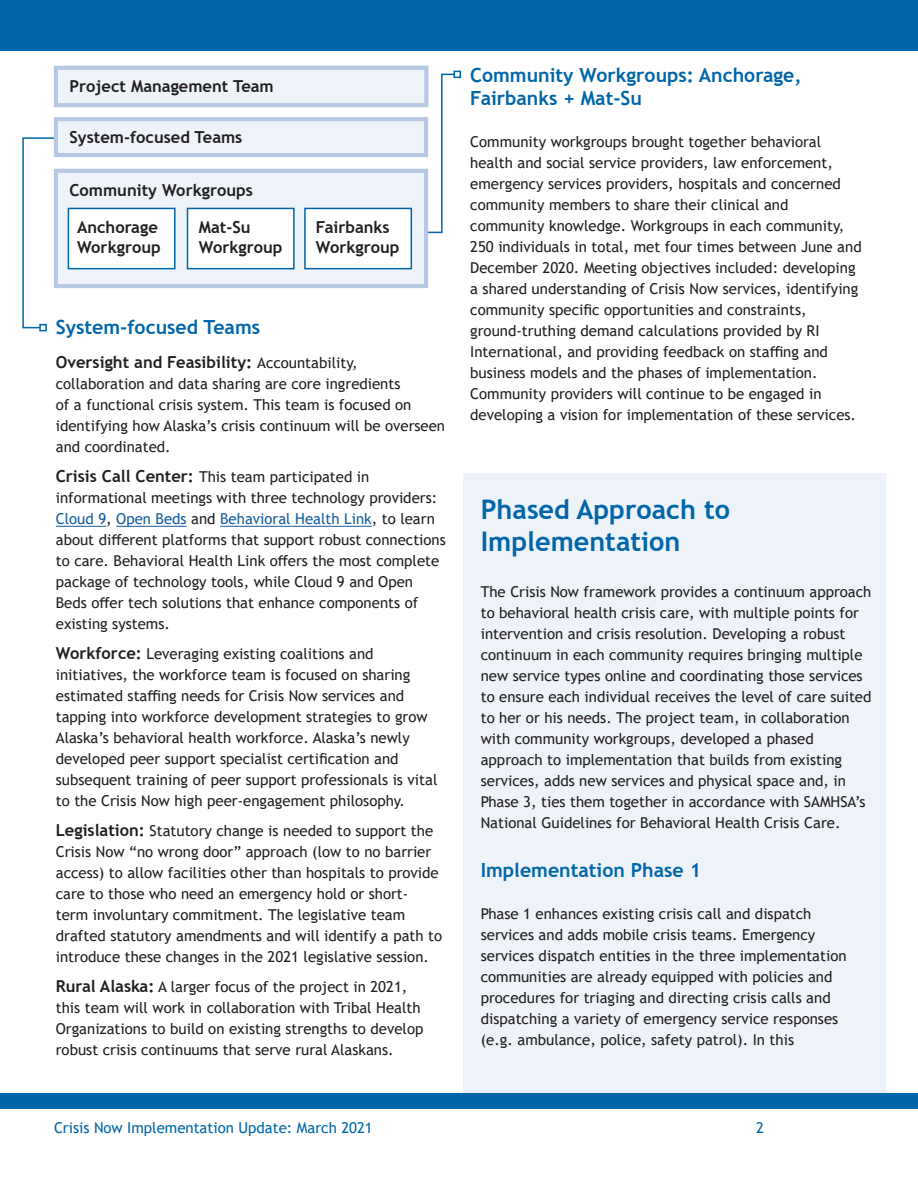
<style>
.page{position:relative;width:918px;height:1188px;background:#fff}
.page>*{position:absolute;margin:0;border:0;box-sizing:border-box;transform-origin:0 0}
.t1{font:700 27px/32.4px "Trebuchet MS";color:#0066a9}
.t2{font:700 19.5px/23.4px "Trebuchet MS";color:#0066a9}
.t3{font:700 16.5px/19.8px "Trebuchet MS";color:#231f20}
.t4{font:15px/21px "Trebuchet MS";color:#231f20}
.t5{font:15px "Trebuchet MS";color:#0066a9}
.s1{font-weight:400;font-size:15px}
.s2{font-weight:700;font-size:16.5px}
.s3{color:#175d9e}
</style>
<div class="page">
<div style="left:463px;top:474px;width:422px;height:624px;background:#eef2f9"></div>
<div style="left:0;top:0;width:918px;height:50px;background:#0066a9"></div>
<hr style="left:56px;top:526px;width:50px;height:1px;background:#175d9e">
<hr style="left:116px;top:526px;width:71px;height:1px;background:#175d9e">
<hr style="left:220px;top:526px;width:152px;height:1px;background:#175d9e">
<div style="left:0;top:1094px;width:918px;height:15px;background:#0066a9"></div>
<svg style="left:22px;top:137px;width:47px;height:192px"></svg>
<div style="left:39px;top:324px;width:8px;height:7px;border:2px solid #0066a9"></div>
<svg style="left:418px;top:73px;width:38px;height:161px"></svg>
<div style="left:454px;top:71px;width:7px;height:7px;border:2px solid #0066a9"></div>
<div style="left:54px;top:117px;width:374px;height:40px;background:#eef2f9;border:4px solid #b6c8e3"></div>
<div style="left:54px;top:169px;width:374px;height:119px;background:#eef2f9;border:4px solid #b6c8e3"></div>
<div style="left:68px;top:208px;width:108px;height:61px;background:#fff;border:2px solid #0066a9"></div>
<div style="left:187px;top:208px;width:108px;height:61px;background:#fff;border:2px solid #0066a9"></div>
<div style="left:304px;top:208px;width:108px;height:61px;background:#fff;border:2px solid #0066a9"></div>
<div style="left:54px;top:66px;width:374px;height:41px;background:#eef2f9;border:4px solid #b6c8e3"></div>
<p class="t3" style="left:70px;top:76px;width:206px">Project Management Team</p>
<p class="t3" style="left:70px;top:128px;width:174px">System-focused Teams</p>
<p class="t3" style="left:70px;top:180px;width:185px">Community Workgroups</p>
<p class="t3" style="left:77px;top:217px;width:85px">Anchorage<br>Workgroup</p>
<p class="t3" style="left:199px;top:217px;width:85px">Mat-Su<br>Workgroup</p>
<p class="t3" style="left:316px;top:217px;width:85px">Fairbanks<br>Workgroup</p>
<p class="t2" style="left:56px;top:315px;width:206px">System-focused Teams</p>
<p class="t3" style="left:56px;top:353px;width:303px">Oversight and Feasibility: <span class="s1">Accountability,</span></p>
<p class="t4" style="left:56px;top:373px;width:391px">collaboration and data sharing are core ingredients<br>of a functional crisis system. This team is focused on identifying how Alaska’s crisis continuum will be overseen and coordinated.</p>
<p class="t4" style="left:56px;top:466px;width:392px"><span class="s2">Crisis Call Center:</span> This team participated in informational meetings with three technology providers:<br><span class="s3">Cloud 9</span>, <span class="s3">Open Beds</span> and <span class="s3">Behavioral Health Link</span>, to learn about different platforms that support robust connections to care. Behavioral Health Link offers the most complete package of technology tools, while Cloud 9 and Open Beds offer tech solutions that enhance components of existing systems.</p>
<p class="t4" style="left:56px;top:643px;width:383px"><span class="s2">Workforce:</span> Leveraging existing coalitions and initiatives, the workforce team is focused on sharing estimated staffing needs for Crisis Now services and tapping into workforce development strategies to grow Alaska’s behavioral health workforce. Alaska’s newly developed peer support specialist certification and subsequent training of peer support professionals is vital to the Crisis Now high peer-engagement philosophy.</p>
<p class="t4" style="left:56px;top:820px;width:388px"><span class="s2">Legislation:</span> Statutory change is needed to support the Crisis Now “no wrong door” approach (low to no barrier access) to allow facilities other than hospitals to provide care to those who need an emergency hold or short&shy;term involuntary commitment. The legislative team drafted statutory amendments and will identify a path to introduce these changes in the 2021 legislative session.</p>
<p class="t4" style="left:56px;top:976px;width:369px"><span class="s2">Rural Alaska:</span> A larger focus of the project in 2021, this team will work in collaboration with Tribal Health Organizations to build on existing strengths to develop robust crisis continuums that serve rural Alaskans.</p>
<p class="t2" style="left:470px;top:63px;width:333px">Community Workgroups: Anchorage,<br>Fairbanks + Mat-Su</p>
<p class="t4" style="left:470px;top:131px;width:393px">Community workgroups brought together behavioral health and social service providers, law enforcement, emergency services providers, hospitals and concerned community members to share their clinical and community knowledge. Workgroups in each community, 250 individuals in total, met four times between June and December 2020. Meeting objectives included: developing a shared understanding of Crisis Now services, identifying community specific opportunities and constraints, ground-truthing demand calculations provided by RI International, and providing feedback on staffing and business models and the phases of implementation.<br>Community providers will continue to be engaged in developing a vision for implementation of these services.</p>
<p class="t1" style="left:481px;top:493px;width:251px">Phased Approach to<br>Implementation</p>
<p class="t4" style="left:481px;top:581px;width:392px">The Crisis Now framework provides a continuum approach to behavioral health crisis care, with multiple points for intervention and crisis resolution. Developing a robust continuum in each community requires bringing multiple new service types online and coordinating those services to ensure each individual receives the level of care suited to her or his needs. The project team, in collaboration with community workgroups, developed a phased approach to implementation that builds from existing services, adds new services and physical space and, in Phase 3, ties them together in accordance with SAMHSA’s National Guidelines for Behavioral Health Crisis Care.</p>
<p class="t2" style="left:481px;top:859px;width:222px">Implementation Phase 1</p>
<p class="t4" style="left:481px;top:903px;width:367px">Phase 1 enhances existing crisis call and dispatch services and adds mobile crisis teams. Emergency services dispatch entities in the three implementation communities are already equipped with policies and procedures for triaging and directing crisis calls and dispatching a variety of emergency service responses (e.g. ambulance, police, safety patrol). In this</p>
<p class="t5" style="left:54px;top:1118px;width:320px">Crisis Now Implementation Update: March 2021</p>
<p class="t5" style="left:756px;top:1118px;width:9px">2</p>
</div>
